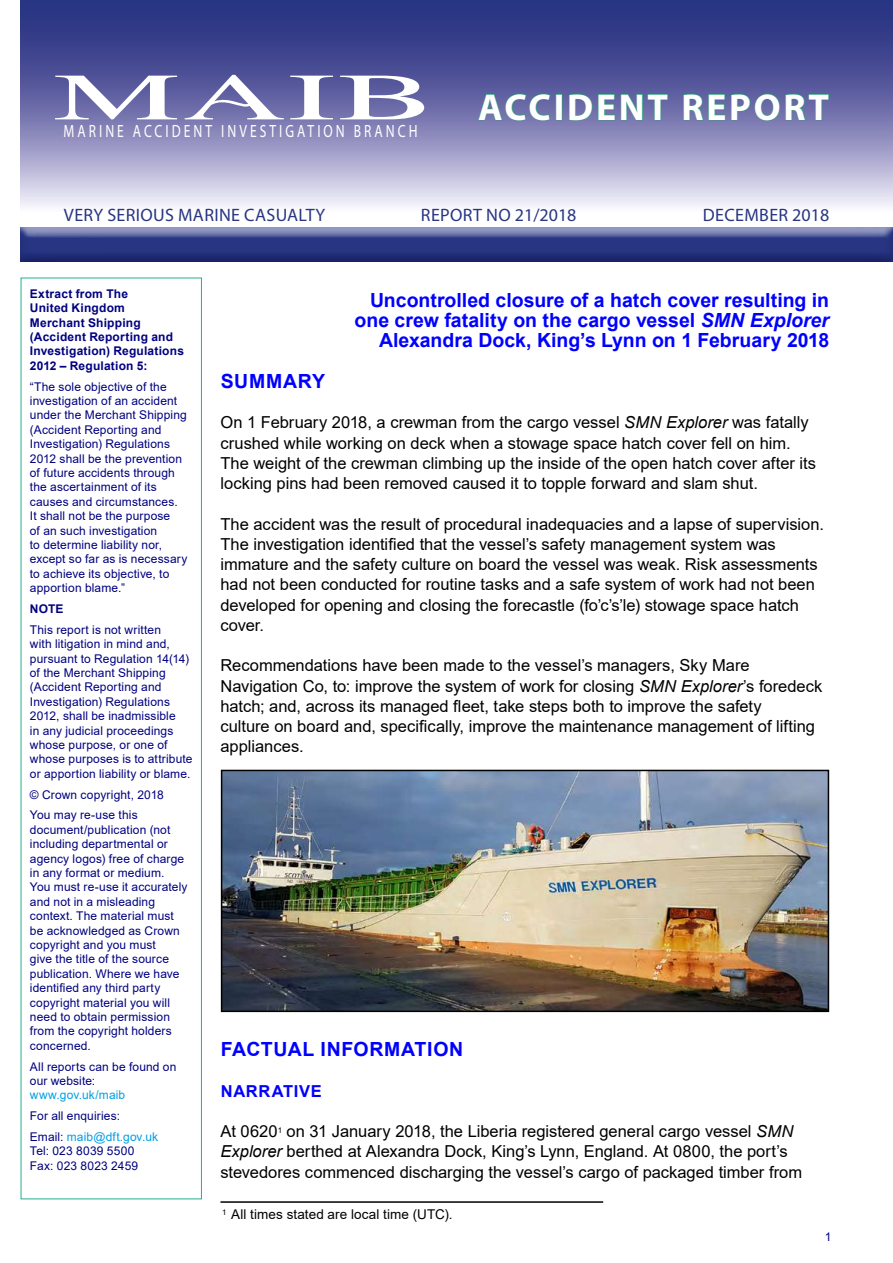
<style>
.page{position:relative;width:893px;height:1263px;background:#fff}
.page>*{position:absolute;margin:0;border:0;box-sizing:border-box;transform-origin:0 0}
.t1{font:700 37.5px "Myriad Pro";letter-spacing:.075em;color:#fff}
.t2{font:700 19.5px/20.2px "Arial";color:#00f;text-align:right}
.t3{font:700 19.5px "Arial";letter-spacing:.035em;color:#00f}
.t4{font:18px "Myriad Pro";letter-spacing:.02em;color:#283583}
.t5{font:17.7px "Times";letter-spacing:.225em;color:#fff;scale:.76 1}
.t6{font:16.5px/20.2px "Arial";color:#000}
.t7{font:700 16.5px "Arial";letter-spacing:.04em;color:#00f}
.t8{font:13.5px "Arial";letter-spacing:.01em;color:#000}
.t9{font:12px/14.4px "Arial";letter-spacing:.01em;color:#000080}
.t10{font:700 12px/14.4px "Arial";letter-spacing:.015em;color:#000080}
.t11{font:12px "Arial";letter-spacing:.01em;color:#009fe3}
.s1{color:#009fe3}
.s2{font-style:italic}
</style>
<div class="page">
<svg style="left:21px;top:0;width:872px;height:207px;background:#787ab0"></svg>
<svg style="left:55px;top:76px;width:122px;height:43px"></svg>
<svg style="left:185px;top:75px;width:99px;height:44px"></svg>
<svg style="left:290px;top:76px;width:43px;height:43px"></svg>
<svg style="left:340px;top:76px;width:84px;height:43px"></svg>
<div style="left:10px;top:216px;width:883px;height:23px;background:#fff;opacity:.5"></div>
<div style="left:10px;top:232px;width:883px;height:30px;background:#283583;opacity:.5"></div>
<div style="left:21px;top:278px;width:181px;height:921px;border:1px solid #23af8e"></div>
<svg style="left:478px;top:92px;width:73px;height:29px;background:#60729f"></svg>
<div style="left:556px;top:94px;width:6px;height:26px;border:1px solid #239e72"></div>
<svg style="left:569px;top:94px;width:46px;height:27px"></svg>
<svg style="left:621px;top:93px;width:47px;height:28px"></svg>
<svg style="left:683px;top:93px;width:146px;height:28px;background:#5f749f"></svg>
<hr style="left:220px;top:1201px;width:383px;height:2px;background:#000">
<img style="left:224px;top:773px;width:602px;height:236px">
<div style="left:221px;top:770px;width:608px;height:242px;border:2px solid #000"></div>
<h3 class="t5" style="left:64px;top:120px;width:467px">MARINE ACCIDENT INVESTIGATION BRANCH</h3>
<h1 class="t1" style="left:478px;top:83px;width:353px">ACCIDENT REPORT</h1>
<h3 class="t4" style="left:64px;top:204px;width:263px">VERY SERIOUS MARINE CASUALTY</h3>
<h3 class="t4" style="left:421px;top:204px;width:157px">REPORT NO 21/2018</h3>
<h3 class="t4" style="left:703px;top:204px;width:128px">DECEMBER 2018</h3>
<p class="t10" style="left:30px;top:286px;width:156px">Extract from The<br>United Kingdom<br>Merchant Shipping (Accident Reporting and<br>Investigation) Regulations<br>2012 – Regulation 5:</p>
<p class="t9" style="left:30px;top:379px;width:159px">“The sole objective of the investigation of an accident under the Merchant Shipping (Accident Reporting and<br>Investigation) Regulations<br>2012 shall be the prevention of future accidents through the ascertainment of its causes and circumstances.<br>It shall not be the purpose<br>of an such investigation<br>to determine liability nor, except so far as is necessary to achieve its objective, to apportion blame.”</p>
<p class="t10" style="left:30px;top:602px;width:35px">NOTE</p>
<p class="t9" style="left:30px;top:622px;width:164px">This report is not written<br>with litigation in mind and, pursuant to Regulation 14(14) of the Merchant Shipping (Accident Reporting and<br>Investigation) Regulations<br>2012, shall be inadmissible<br>in any judicial proceedings whose purpose, or one of whose purposes is to attribute or apportion liability or blame.</p>
<p class="t9" style="left:30px;top:784px;width:135px;line-height:20.9px">© Crown copyright, 2018<br>You may re-use this</p>
<p class="t9" style="left:30px;top:822px;width:159px">document/publication (not including departmental or agency logos) free of charge in any format or medium.<br>You must re-use it accurately and not in a misleading context. The material must be acknowledged as Crown copyright and you must<br>give the title of the source publication. Where we have identified any third party copyright material you will need to obtain permission from the copyright holders concerned.</p>
<p class="t9" style="left:30px;top:1059px;width:148px">All reports can be found on our website:</p>
<p class="t11" style="left:30px;top:1087px;width:97px">www.gov.uk/maib</p>
<p class="t9" style="left:30px;top:1105px;width:130px;line-height:20.9px">For all enquiries:<br>Email: <span class="s1">maib@dft.gov.uk</span></p>
<p class="t9" style="left:30px;top:1144px;width:110px">Tel: 023 8039 5500<br>Fax: 023 8023 2459</p>
<h2 class="t2" style="left:354px;top:290px;width:476px">Uncontrolled closure of a hatch cover resulting in one crew fatality on the cargo vessel <span class="s2">SMN Explorer<br></span>Alexandra Dock, King’s Lynn on 1 February 2018</h2>
<h2 class="t3" style="left:221px;top:367px;width:106px">SUMMARY</h2>
<p class="t6" style="left:220px;top:412px;width:597px">On 1 February 2018, a crewman from the cargo vessel <span class="s2">SMN Explorer</span> was fatally crushed while working on deck when a stowage space hatch cover fell on him.<br>The weight of the crewman climbing up the inside of the open hatch cover after its locking pins had been removed caused it to topple forward and slam shut.</p>
<p class="t6" style="left:220px;top:514px;width:605px">The accident was the result of procedural inadequacies and a lapse of supervision.<br>The investigation identified that the vessel’s safety management system was immature and the safety culture on board the vessel was weak. Risk assessments had not been conducted for routine tasks and a safe system of work had not been developed for opening and closing the forecastle (fo’c’s’le) stowage space hatch cover.</p>
<p class="t6" style="left:220px;top:655px;width:603px">Recommendations have been made to the vessel’s managers, Sky Mare Navigation Co, to: improve the system of work for closing <span class="s2">SMN Explorer</span>’s foredeck hatch; and, across its managed fleet, take steps both to improve the safety<br>culture on board and, specifically, improve the maintenance management of lifting appliances.</p>
<h2 class="t3" style="left:221px;top:1035px;width:244px">FACTUAL INFORMATION</h2>
<h3 class="t7" style="left:221px;top:1079px;width:103px">NARRATIVE</h3>
<h3 class="t6" style="left:220px;top:1121px;width:583px">At 0620<sup>1</sup> on 31 January 2018, the Liberia registered general cargo vessel <span class="s2">SMN<br>Explorer</span> berthed at Alexandra Dock, King’s Lynn, England. At 0800, the port’s stevedores commenced discharging the vessel’s cargo of packaged timber from</h3>
<p class="t8" style="left:222px;top:1205px;width:232px"><sup>1</sup> All times stated are local time (UTC).</p>
<p class="t9" style="left:825px;top:1229px;width:8px">1</p>
</div>
